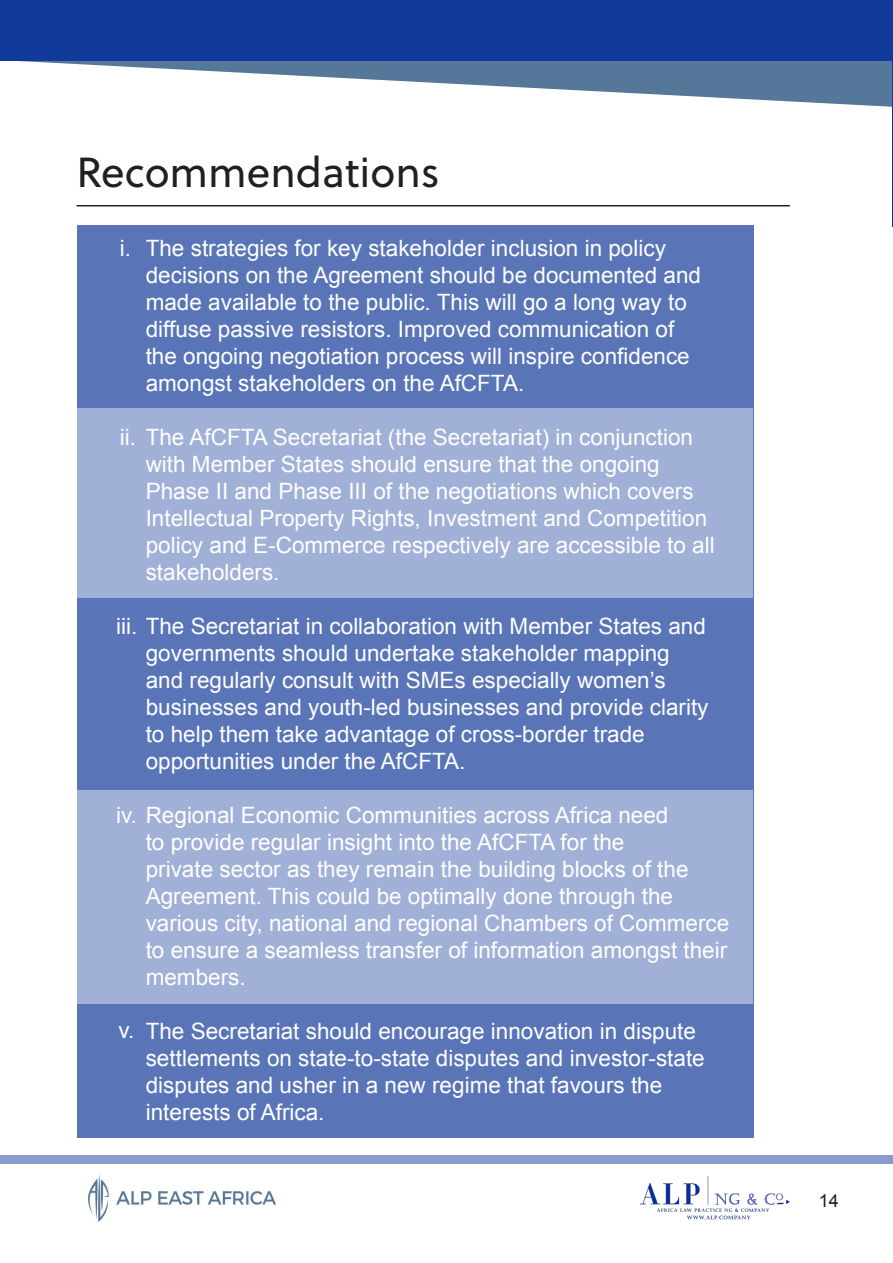
<style>
.page{position:relative;width:893px;height:1263px;background:#fff}
.page>*{position:absolute;margin:0;border:0;box-sizing:border-box;transform-origin:0 0}
.t1{font:42px "Soleil";color:#231f20}
.t2{font:22.5px/27px "Arial";color:#fff}
.t3{font:18px "Arial";color:#231f20}
</style>
<div class="page">
<svg style="left:0;top:60px;width:892px;height:47px"></svg>
<div style="left:0;top:0;width:891px;height:60px;background:#123a9a"></div>
<hr style="left:891px;top:0;width:2px;height:60px;background:#123a9a">
<hr style="left:77px;top:205px;width:713px;height:1px;background:#231f20">
<div style="left:0;top:1155px;width:893px;height:9px;background:#889ccc"></div>
<img style="left:88px;top:1174px;width:187px;height:47px">
<img style="left:640px;top:1177px;width:150px;height:43px">
<div style="left:77px;top:225px;width:676px;height:912px;background:#5975b8"></div>
<hr style="left:892px;top:0;width:1px;height:226px;background:#123a9a">
<div style="left:77px;top:408px;width:676px;height:189px;background:#a0b0d7"></div>
<div style="left:77px;top:790px;width:676px;height:213px;background:#a0b0d7"></div>
<p class="t1" style="left:77px;top:141px;width:365px">Recommendations</p>
<p class="t2" style="left:146px;top:234px;width:557px">The strategies for key stakeholder inclusion in policy decisions on the Agreement should be documented and made available to the public. This will go a long way to diffuse passive resistors. Improved communication of the ongoing negotiation process will inspire confidence amongst stakeholders on the AfCFTA.</p>
<p class="t2" style="left:146px;top:423px;width:570px;text-indent:-26px">ii. The AfCFTA Secretariat (the Secretariat) in conjunction with Member States should ensure that the ongoing Phase II and Phase III of the negotiations which covers Intellectual Property Rights, Investment and Competition policy and E-Commerce respectively are accessible to all stakeholders.</p>
<p class="t2" style="left:146px;top:612px;width:564px;text-indent:-30px">iii. The Secretariat in collaboration with Member States and governments should undertake stakeholder mapping and regularly consult with SMEs especially women’s businesses and youth-led businesses and provide clarity to help them take advantage of cross-border trade opportunities under the AfCFTA.</p>
<p class="t2" style="left:146px;top:801px;width:585px;text-indent:-30px">iv. Regional Economic Communities across Africa need<br>to provide regular insight into the AfCFTA for the<br>private sector as they remain the building blocks of the Agreement. This could be optimally done through the various city, national and regional Chambers of Commerce to ensure a seamless transfer of information amongst their members.</p>
<p class="t2" style="left:146px;top:1017px;width:561px">The Secretariat should encourage innovation in dispute settlements on state-to-state disputes and investor-state disputes and usher in a new regime that favours the interests of Africa.</p>
<p class="t2" style="left:120px;top:235px;width:13px">i.</p>
<p class="t2" style="left:118px;top:1017px;width:17px">v.</p>
<p class="t3" style="left:819px;top:1189px;width:22px">14</p>
</div>
